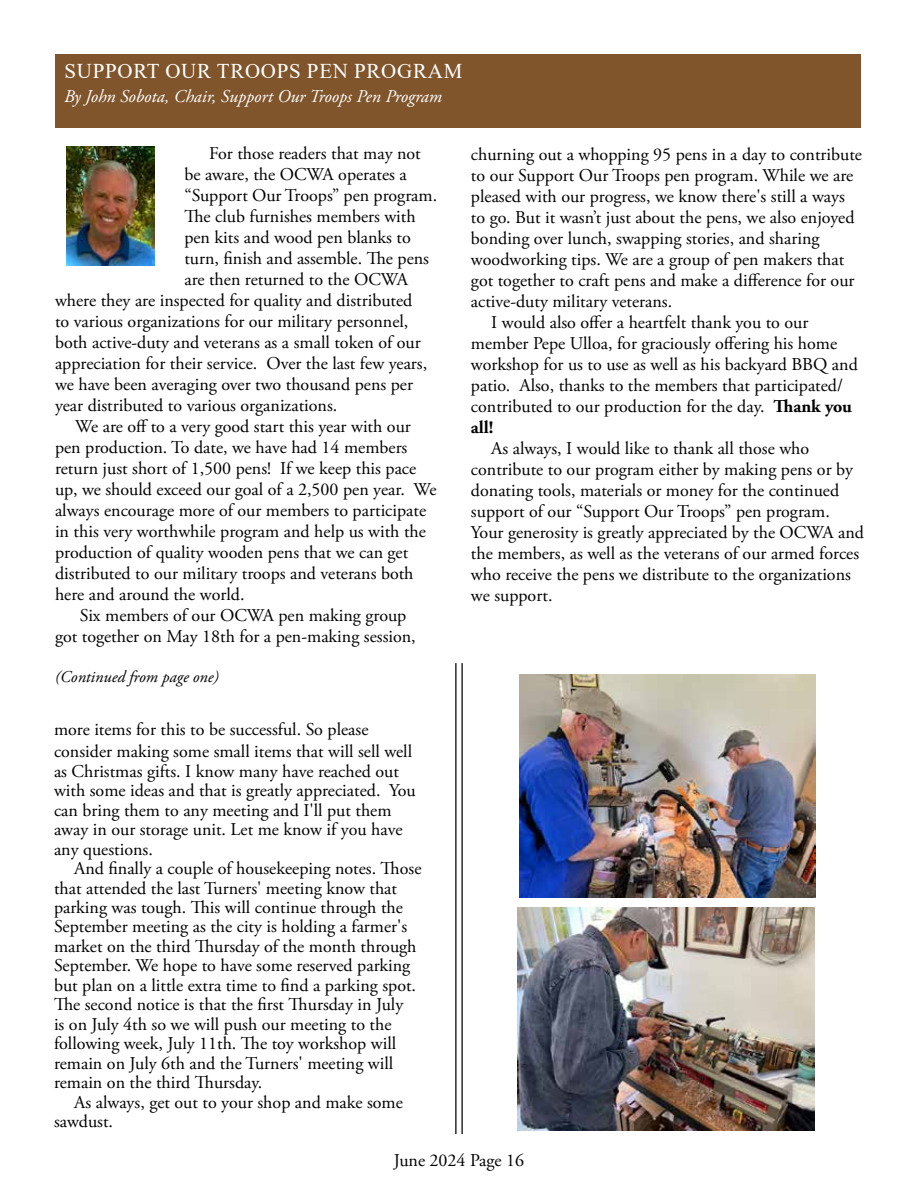
<style>
.page{position:relative;width:918px;height:1188px;background:#fff}
.page>*{position:absolute;margin:0;border:0;box-sizing:border-box;transform-origin:0 0}
.t1{font:21px "Times New Roman";letter-spacing:.035em;color:#fff}
.t2{font:18px/19.5px "Adobe Garamond Pro";color:#000}
.t3{font:italic 18px "Adobe Garamond Pro";color:#fff}
.t4{font:700 18px "Adobe Garamond Pro";color:#000}
.t5{font:italic 16.5px "Adobe Garamond Pro";color:#000}
.s1{font-weight:700}
</style>
<div class="page">
<div style="left:55px;top:54px;width:806px;height:74px;background:#80552b"></div>
<img style="left:66px;top:146px;width:89px;height:119px">
<img style="left:519px;top:675px;width:297px;height:222px">
<img style="left:518px;top:908px;width:296px;height:223px">
<hr style="left:461px;top:663px;width:2px;height:471px;background:#000">
<hr style="left:455px;top:663px;width:2px;height:471px;background:#000">
<p class="t1" style="left:64px;top:56px;width:399px">SUPPORT OUR TROOPS PEN PROGRAM</p>
<p class="t3" style="left:64px;top:85px;width:379px">By John Sobota, Chair, Support Our Troops Pen Program</p>
<p class="t2" style="left:209px;top:144px;width:213px">For those readers that may not</p>
<p class="t2" style="left:184px;top:165px;width:224px">be aware, the OCWA operates a</p>
<p class="t2" style="left:184px;top:186px;width:254px">“Support Our Troops” pen program.</p>
<p class="t2" style="left:184px;top:207px;width:233px">The club furnishes members with</p>
<p class="t2" style="left:184px;top:228px;width:228px">pen kits and wood pen blanks to</p>
<p class="t2" style="left:184px;top:249px;width:246px">turn, finish and assemble. The pens</p>
<p class="t2" style="left:184px;top:270px;width:225px">are then returned to the OCWA</p>
<p class="t2" style="left:55px;top:291px;width:359px">where they are inspected for quality and distributed</p>
<p class="t2" style="left:55px;top:313px;width:355px">to various organizations for our military personnel,</p>
<p class="t2" style="left:55px;top:334px;width:367px">both active-duty and veterans as a small token of our</p>
<p class="t2" style="left:55px;top:355px;width:374px">appreciation for their service. Over the last few years,</p>
<p class="t2" style="left:55px;top:376px;width:359px">we have been averaging over two thousand pens per</p>
<p class="t2" style="left:55px;top:397px;width:284px">year distributed to various organizations.</p>
<p class="t2" style="left:75px;top:418px;width:337px">We are off to a very good start this year with our</p>
<p class="t2" style="left:55px;top:439px;width:354px">pen production. To date, we have had 14 members</p>
<p class="t2" style="left:55px;top:460px;width:363px">return just short of 1,500 pens! If we keep this pace</p>
<p class="t2" style="left:55px;top:481px;width:383px">up, we should exceed our goal of a 2,500 pen year. We</p>
<p class="t2" style="left:55px;top:502px;width:373px">always encourage more of our members to participate</p>
<p class="t2" style="left:55px;top:523px;width:372px">in this very worthwhile program and help us with the</p>
<p class="t2" style="left:55px;top:544px;width:355px">production of quality wooden pens that we can get</p>
<p class="t2" style="left:55px;top:565px;width:360px">distributed to our military troops and veterans both</p>
<p class="t2" style="left:55px;top:586px;width:191px">here and around the world.</p>
<p class="t2" style="left:80px;top:607px;width:328px">Six members of our OCWA pen making group</p>
<p class="t2" style="left:55px;top:628px;width:362px">got together on May 18th for a pen-making session,</p>
<p class="t5" style="left:55px;top:667px;width:165px">(Continued from page one)</p>
<p class="t2" style="left:54px;top:720px;width:360px;line-height:21.6px">more items for this to be successful. So please consider making some small items that will sell well</p>
<p class="t2" style="left:54px;top:762px;width:363px">as Christmas gifts. I know many have reached out with some ideas and that is greatly appreciated. You can bring them to any meeting and I'll put them away in our storage unit. Let me know if you have any questions.</p>
<p class="t2" style="left:54px;top:859px;width:369px;text-indent:20px">And finally a couple of housekeeping notes. Those that attended the last Turners' meeting know that parking was tough. This will continue through the September meeting as the city is holding a farmer's market on the third Thursday of the month through September. We hope to have some reserved parking but plan on a little extra time to find a parking spot.<br>The second notice is that the first Thursday in July<br>is on July 4th so we will push our meeting to the following week, July 11th. The toy workshop will remain on July 6th and the Turners' meeting will remain on the third Thursday.</p>
<p class="t2" style="left:54px;top:1093px;width:350px;text-indent:20px">As always, get out to your shop and make some sawdust.</p>
<p class="t2" style="left:471px;top:145px;width:393px">churning out a whopping 95 pens in a day to contribute</p>
<p class="t2" style="left:471px;top:166px;width:384px">to our Support Our Troops pen program. While we are</p>
<p class="t2" style="left:471px;top:187px;width:375px">pleased with our progress, we know there's still a ways</p>
<p class="t2" style="left:471px;top:208px;width:385px">to go. But it wasn’t just about the pens, we also enjoyed</p>
<p class="t2" style="left:471px;top:229px;width:350px">bonding over lunch, swapping stories, and sharing</p>
<p class="t2" style="left:471px;top:250px;width:375px">woodworking tips. We are a group of pen makers that</p>
<p class="t2" style="left:471px;top:271px;width:385px">got together to craft pens and make a difference for our</p>
<p class="t2" style="left:471px;top:292px;width:203px">active-duty military veterans.</p>
<p class="t2" style="left:491px;top:313px;width:319px">I would also offer a heartfelt thank you to our</p>
<p class="t2" style="left:471px;top:334px;width:368px">member Pepe Ulloa, for graciously offering his home</p>
<p class="t2" style="left:471px;top:355px;width:388px">workshop for us to use as well as his backyard BBQ and</p>
<p class="t2" style="left:471px;top:376px;width:374px">patio. Also, thanks to the members that participated/</p>
<p class="t2" style="left:471px;top:397px;width:383px">contributed to our production for the day. <span class="s1">Thank you</span></p>
<p class="t4" style="left:471px;top:417px;width:24px">all!</p>
<p class="t2" style="left:471px;top:438px;width:395px;line-height:21px;text-indent:20px">As always, I would like to thank all those who contribute to our program either by making pens or by donating tools, materials or money for the continued support of our “Support Our Troops” pen program.<br>Your generosity is greatly appreciated by the OCWA and the members, as well as the veterans of our armed forces who receive the pens we distribute to the organizations we support.</p>
<p class="t2" style="left:394px;top:1151px;width:132px">June 2024 Page 16</p>
</div>
